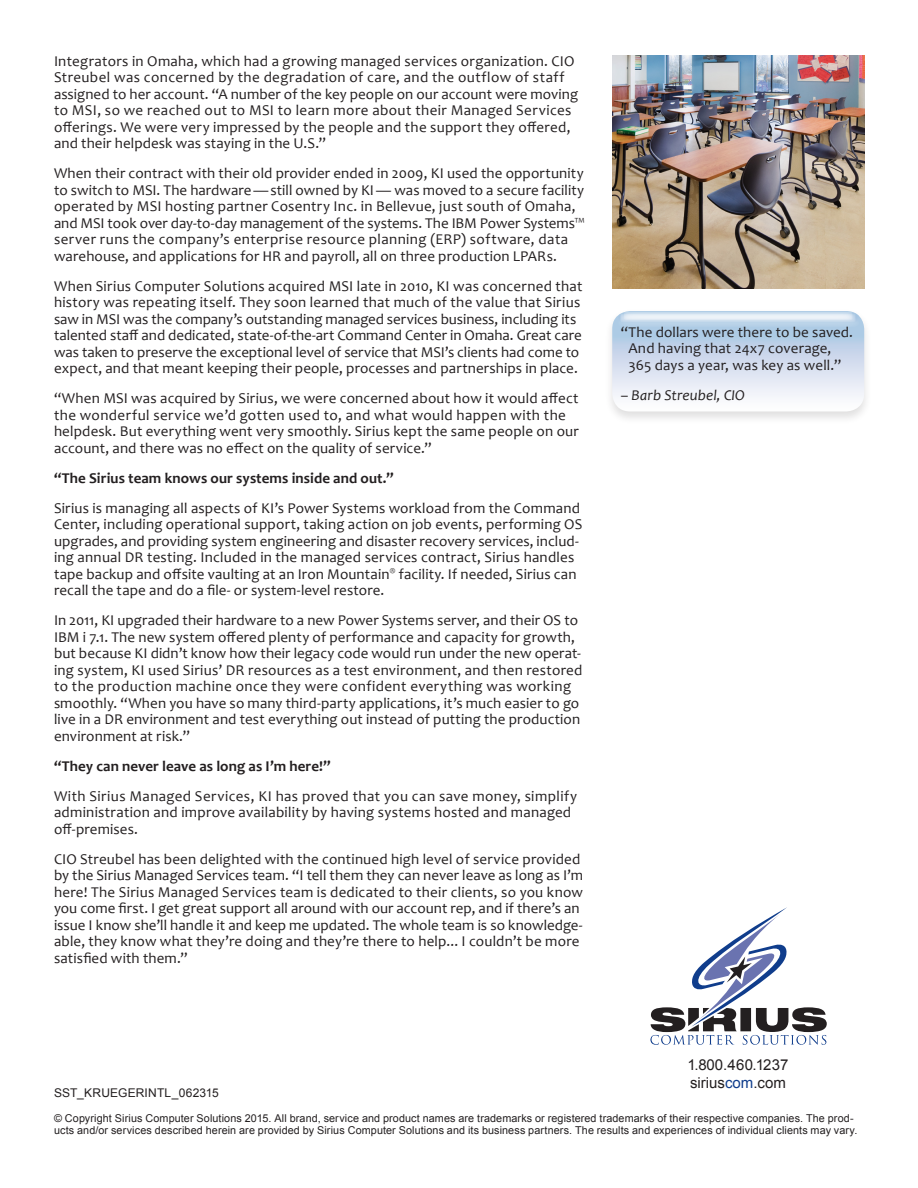
<style>
.page{position:relative;width:918px;height:1188px;background:#fff}
.page>*{position:absolute;margin:0;border:0;box-sizing:border-box;transform-origin:0 0}
.Body_copy{font:15px/16.5px "Candara";letter-spacing:.01em;color:#231f20}
.Challenge-Solution_b{font:15px/16.5px "Candara";letter-spacing:.01em;color:#231f20}
.Body_copy_subhead{font:700 15px "Candara";letter-spacing:.005em;color:#231f20}
.URL_and_800_number{font:15px/18px "Arial";color:#231f20}
.Big_italicized_quote{font:italic 15px "Candara";letter-spacing:.01em;color:#231f20}
.Legal{font:12px "Arial";letter-spacing:.015em;color:#231f20}
.Legal-2{font:10.8px/12px "Arial";letter-spacing:.01em;color:#231f20}
.s1{font-style:normal}
.s2{color:#103d8c}
</style>
<div class="page">
<div style="left:604px;top:308px;width:268px;height:117px;background:#231f20;opacity:.4"></div>
<div style="left:612px;top:311px;width:252px;height:100px;background:linear-gradient(to bottom,#9ebfdf,#fffcfe);border-radius:18px"></div>
<div style="left:618px;top:313px;width:241px;height:14px;background:#b9d2e8;border-radius:4px"></div>
<div style="left:624px;top:312px;width:229px;height:8px;background:#d0e0ef;border-radius:2px"></div>
<svg style="left:620px;top:314px;width:236px;height:8px"></svg>
<svg style="left:650px;top:907px;width:177px;height:138px"></svg>
<img style="left:612px;top:55px;width:252px;height:233px">
<p class="Body_copy" style="left:54px;top:53px;width:526px">Integrators in Omaha, which had a growing managed services organization. CIO Streubel was concerned by the degradation of care, and the outflow of staff assigned to her account. “A number of the key people on our account were moving to MSI, so we reached out to MSI to learn more about their Managed Services offerings. We were very impressed by the people and the support they offered, and their helpdesk was staying in the U.S.”</p>
<p class="Body_copy" style="left:54px;top:165px;width:532px">When their contract with their old provider ended in 2009, KI used the opportunity to switch to MSI. The hardware — still owned by KI — was moved to a secure facility operated by MSI hosting partner Cosentry Inc. in Bellevue, just south of Omaha, and MSI took over day-to-day management of the systems. The IBM Power Systems™ server runs the company’s enterprise resource planning (ERP) software, data warehouse, and applications for HR and payroll, all on three production LPARs.</p>
<p class="Body_copy" style="left:54px;top:278px;width:530px">When Sirius Computer Solutions acquired MSI late in 2010, KI was concerned that history was repeating itself. They soon learned that much of the value that Sirius saw in MSI was the company’s outstanding managed services business, including its talented staff and dedicated, state-of-the-art Command Center in Omaha. Great care was taken to preserve the exceptional level of service that MSI’s clients had come to expect, and that meant keeping their people, processes and partnerships in place.</p>
<p class="Body_copy" style="left:54px;top:390px;width:526px">“When MSI was acquired by Sirius, we were concerned about how it would affect the wonderful service we’d gotten used to, and what would happen with the helpdesk. But everything went very smoothly. Sirius kept the same people on our account, and there was no effect on the quality of service.”</p>
<p class="Body_copy_subhead" style="left:54px;top:469px;width:341px">“The Sirius team knows our systems inside and out.”</p>
<p class="Body_copy" style="left:54px;top:500px;width:530px">Sirius is managing all aspects of KI’s Power Systems workload from the Command Center, including operational support, taking action on job events, performing OS upgrades, and providing system engineering and disaster recovery services, includ&shy;ing annual DR testing. Included in the managed services contract, Sirius handles tape backup and offsite vaulting at an Iron Mountain<sup>®</sup> facility. If needed, Sirius can recall the tape and do a file- or system-level restore.</p>
<p class="Body_copy" style="left:54px;top:612px;width:530px">In 2011, KI upgraded their hardware to a new Power Systems server, and their OS to IBM i 7.1. The new system offered plenty of performance and capacity for growth, but because KI didn’t know how their legacy code would run under the new operat&shy;ing system, KI used Sirius’ DR resources as a test environment, and then restored to the production machine once they were confident everything was working smoothly. “When you have so many third-party applications, it’s much easier to go live in a DR environment and test everything out instead of putting the production environment at risk.”</p>
<p class="Body_copy_subhead" style="left:54px;top:757px;width:278px">“They can never leave as long as I’m here!”</p>
<p class="Body_copy" style="left:54px;top:788px;width:525px">With Sirius Managed Services, KI has proved that you can save money, simplify administration and improve availability by having systems hosted and managed off-premises.</p>
<p class="Body_copy" style="left:54px;top:851px;width:531px">CIO Streubel has been delighted with the continued high level of service provided by the Sirius Managed Services team. “I tell them they can never leave as long as I’m here! The Sirius Managed Services team is dedicated to their clients, so you know you come first. I get great support all around with our account rep, and if there’s an issue I know she’ll handle it and keep me updated. The whole team is so knowledge&shy;able, they know what they’re doing and they’re there to help... I couldn’t be more satisfied with them.”</p>
<p class="Challenge-Solution_b" style="left:628px;top:323px;width:226px;text-indent:-8px">“The dollars were there to be saved.<br>And having that 24x7 coverage,<br>365 days a year, was key as well.”</p>
<p class="Big_italicized_quote" style="left:621px;top:385px;width:125px"><span class="s1">–</span> Barb Streubel, CIO</p>
<p class="URL_and_800_number" style="left:688px;top:1056px;width:102px">1.800.460.1237 sirius<span class="s2">com</span>.com</p>
<p class="Legal" style="left:54px;top:1084px;width:166px">SST_KRUEGERINTL_062315</p>
<p class="Legal-2" style="left:54px;top:1112px;width:805px">© Copyright Sirius Computer Solutions 2015. All brand, service and product names are trademarks or registered trademarks of their respective companies. The prod&shy;ucts and/or services described herein are provided by Sirius Computer Solutions and its business partners. The results and experiences of individual clients may vary.</p>
</div>
